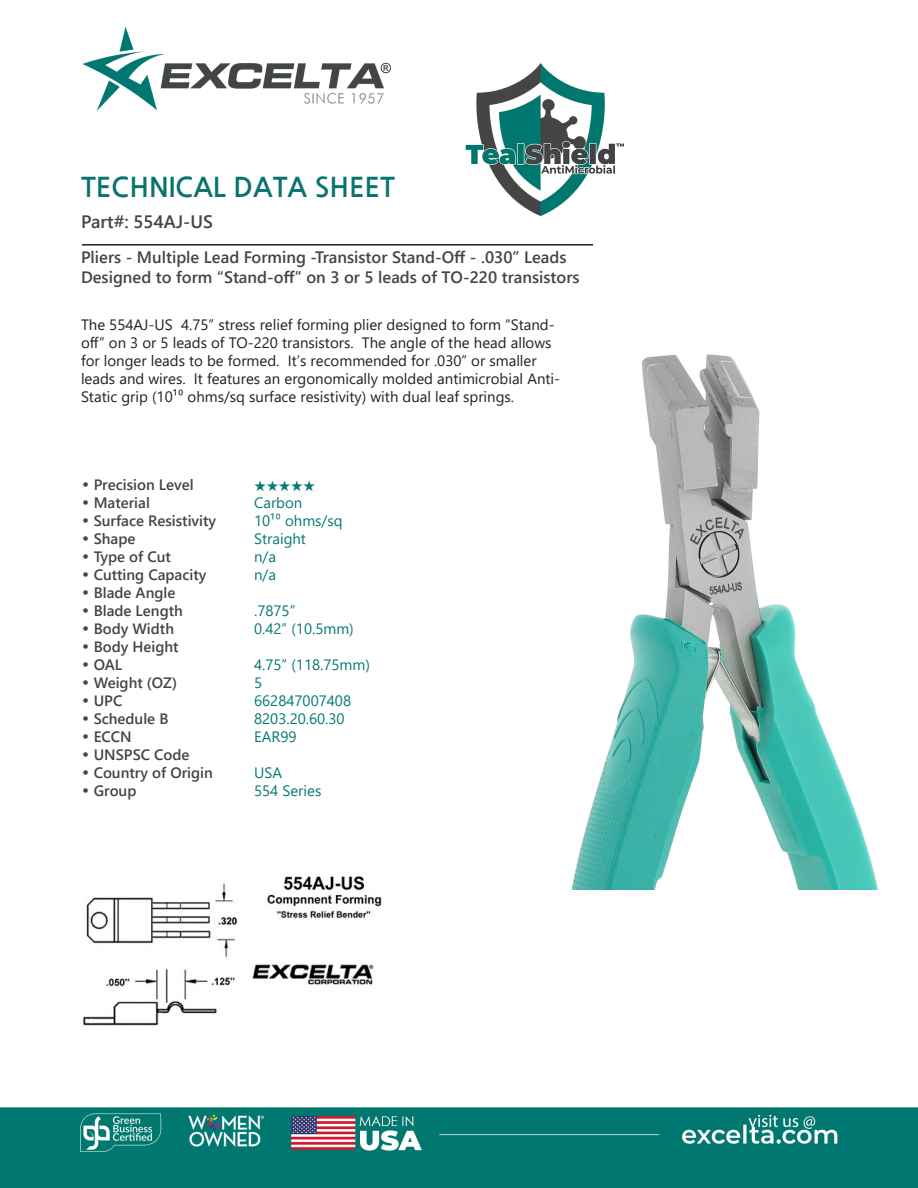
<style>
.page{position:relative;width:918px;height:1188px;background:#fff}
.page>*{position:absolute;margin:0;border:0;box-sizing:border-box;transform-origin:0 0}
.t1{font:700 27px "Nanum Gothic";color:#08746d}
.t2{font:700 18px "Yu Gothic UI";color:#414546}
.t3{font:700 16.5px "Yu Gothic UI";color:#414546}
.t4{font:15px/18px "Yu Gothic UI";color:#231f20}
.CT_s_CTM{font:700 15px "Yu Gothic UI";color:#414546}
.CT_s_CTM-2{font:15px "Yu Gothic UI";color:#077874}
.CT_s_CTM-3{font:500 15px "ITC Zapf Dingbats";color:#077874}
.s1{font-family:"Century Gothic";font-weight:400}
</style>
<div class="page">
<img style="left:0;top:27px;width:918px;height:1161px">
<img style="left:558px;top:306px;width:333px;height:584px">
<img style="left:77px;top:859px;width:310px;height:177px">
<hr style="left:82px;top:244px;width:511px;height:2px;background:#231f20">
<img style="left:465px;top:64px;width:159px;height:151px">
<p class="t1" style="left:81px;top:173px;width:315px">TECHNICAL DATA SHEET</p>
<p class="t2" style="left:81px;top:212px;width:133px">Part#: 554AJ-US</p>
<p class="t3" style="left:81px;top:247px;width:487px">Pliers - Multiple Lead Forming -Transistor Stand-Off - .030” Leads</p>
<p class="t3" style="left:81px;top:267px;width:500px">Designed to form “Stand-off” on 3 or 5 leads of TO-220 transistors</p>
<p class="t4" style="left:81px;top:313px;width:481px">The 554AJ-US 4.75” stress relief forming plier designed to form “Stand&shy;off” on 3 or 5 leads of TO-220 transistors. The angle of the head allows for longer leads to be formed. It’s recommended for .030” or smaller leads and wires. It features an ergonomically molded antimicrobial Anti-Static grip (10¹⁰ ohms/sq surface resistivity) with dual leaf springs.</p>
<p class="CT_s_CTM" style="left:81px;top:476px;width:114px"><span class="s1">•</span> Precision Level</p>
<p class="CT_s_CTM-3" style="left:254px;top:479px;width:63px">★★★★★</p>
<p class="CT_s_CTM" style="left:81px;top:494px;width:70px"><span class="s1">•</span> Material</p>
<p class="CT_s_CTM-2" style="left:254px;top:489px;width:50px">Carbon</p>
<p class="CT_s_CTM" style="left:81px;top:512px;width:137px"><span class="s1">•</span> Surface Resistivity</p>
<p class="CT_s_CTM-2" style="left:254px;top:507px;width:90px">10¹⁰ ohms/sq</p>
<p class="CT_s_CTM" style="left:81px;top:530px;width:56px"><span class="s1">•</span> Shape</p>
<p class="CT_s_CTM-2" style="left:254px;top:525px;width:53px">Straight</p>
<p class="CT_s_CTM" style="left:81px;top:548px;width:92px"><span class="s1">•</span> Type of Cut</p>
<p class="CT_s_CTM-2" style="left:254px;top:543px;width:23px">n/a</p>
<p class="CT_s_CTM" style="left:81px;top:566px;width:127px"><span class="s1">•</span> Cutting Capacity</p>
<p class="CT_s_CTM-2" style="left:254px;top:561px;width:23px">n/a</p>
<p class="CT_s_CTM" style="left:81px;top:584px;width:96px"><span class="s1">•</span> Blade Angle</p>
<p class="CT_s_CTM" style="left:81px;top:602px;width:103px"><span class="s1">•</span> Blade Length</p>
<p class="CT_s_CTM-2" style="left:254px;top:597px;width:43px">.7875”</p>
<p class="CT_s_CTM" style="left:81px;top:620px;width:95px"><span class="s1">•</span> Body Width</p>
<p class="CT_s_CTM-2" style="left:254px;top:615px;width:101px">0.42” (10.5mm)</p>
<p class="CT_s_CTM" style="left:81px;top:638px;width:99px"><span class="s1">•</span> Body Height</p>
<p class="CT_s_CTM" style="left:81px;top:656px;width:43px"><span class="s1">•</span> OAL</p>
<p class="CT_s_CTM-2" style="left:254px;top:651px;width:117px">4.75” (118.75mm)</p>
<p class="CT_s_CTM" style="left:81px;top:674px;width:98px"><span class="s1">•</span> Weight (OZ)</p>
<p class="CT_s_CTM-2" style="left:254px;top:669px;width:10px">5</p>
<p class="CT_s_CTM" style="left:81px;top:692px;width:43px"><span class="s1">•</span> UPC</p>
<p class="CT_s_CTM-2" style="left:254px;top:687px;width:99px">662847007408</p>
<p class="CT_s_CTM" style="left:81px;top:710px;width:89px"><span class="s1">•</span> Schedule B</p>
<p class="CT_s_CTM-2" style="left:254px;top:705px;width:92px">8203.20.60.30</p>
<p class="CT_s_CTM" style="left:81px;top:728px;width:52px"><span class="s1">•</span> ECCN</p>
<p class="CT_s_CTM-2" style="left:254px;top:723px;width:44px">EAR99</p>
<p class="CT_s_CTM" style="left:81px;top:746px;width:110px"><span class="s1">•</span> UNSPSC Code</p>
<p class="CT_s_CTM" style="left:81px;top:764px;width:133px"><span class="s1">•</span> Country of Origin</p>
<p class="CT_s_CTM-2" style="left:254px;top:759px;width:29px">USA</p>
<p class="CT_s_CTM" style="left:81px;top:782px;width:57px"><span class="s1">•</span> Group</p>
<p class="CT_s_CTM-2" style="left:254px;top:777px;width:69px">554 Series</p>
</div>
